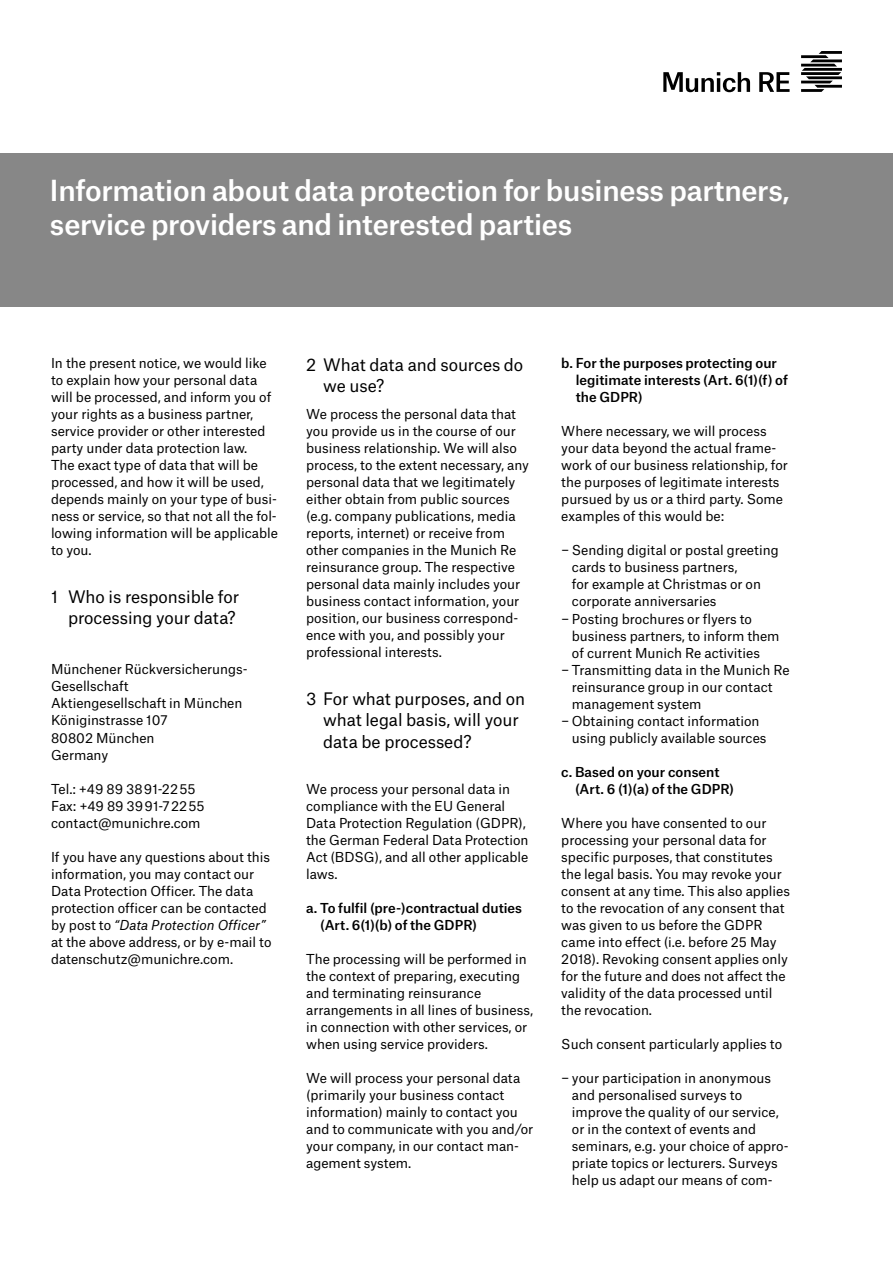
<style>
.page{position:relative;width:893px;height:1263px;background:#fff}
.page>*{position:absolute;margin:0;border:0;box-sizing:border-box;transform-origin:0 0}
.t1{font:500 27.75px/34px "Munich Re";letter-spacing:-.01em;color:#fff}
.t2{font:16.5px/21.3px "Munich Re";letter-spacing:-.005em;color:#000}
.t3{font:13.2px/17px "Munich Re";color:#000}
.t4{font:500 13.2px/17px "Munich Re";color:#000}
.s1{font-style:italic}
</style>
<div class="page">
<div style="left:0;top:153px;width:893px;height:153px;background:#878787"></div>
<svg style="left:663px;top:51px;width:179px;height:41px"></svg>
<h1 class="t1" style="left:50px;top:171px;width:741px">Information about data protection for business partners, service providers and interested parties</h1>
<p class="t3" style="left:51px;top:353px;width:228px">In the present notice, we would like to explain how your personal data will be processed, and inform you of your rights as a business partner, service provider or other interested party under data protection law.<br>The exact type of data that will be processed, and how it will be used, depends mainly on your type of busi&shy;ness or service, so that not all the fol&shy;lowing information will be applicable to you.</p>
<p class="t2" style="left:51px;top:584px;width:190px;text-align:right">1 Who is responsible for processing your data?</p>
<p class="t3" style="left:51px;top:659px;width:198px">Münchener Rückversicherungs-<br>Gesellschaft<br>Aktiengesellschaft in München<br>Königinstrasse 107<br>80802 München<br>Germany</p>
<p class="t3" style="left:51px;top:779px;width:155px">Tel.: +49 89 38 91-22 55<br>Fax: +49 89 39 91-7 22 55 contact@munichre.com</p>
<p class="t3" style="left:51px;top:847px;width:222px">If you have any questions about this information, you may contact our Data Protection Officer. The data protection officer can be contacted by post to <span class="s1">“Data Protection Officer” </span>at the above address, or by e-mail to datenschutz@munichre.com.</p>
<p class="t2" style="left:323px;top:352px;width:202px;text-indent:-17px">2 What data and sources do we use?</p>
<p class="t3" style="left:306px;top:404px;width:224px">We process the personal data that you provide us in the course of our business relationship. We will also process, to the extent necessary, any personal data that we legitimately either obtain from public sources (e.g. company publications, media reports, internet) or receive from other companies in the Munich Re reinsurance group. The respective personal data mainly includes your business contact information, your position, our business correspond&shy;ence with you, and possibly your professional interests.</p>
<p class="t2" style="left:323px;top:686px;width:204px;text-indent:-17px">3 For what purposes, and on what legal basis, will your data be processed?</p>
<p class="t3" style="left:306px;top:779px;width:224px">We process your personal data in compliance with the EU General<br>Data Protection Regulation (GDPR), the German Federal Data Protection<br>Act (BDSG), and all other applicable laws.</p>
<p class="t4" style="left:320px;top:898px;width:203px;text-indent:-14px">a. To fulfil (pre-)contractual duties (Art. 6(1)(b) of the GDPR)</p>
<p class="t3" style="left:306px;top:949px;width:228px">The processing will be performed in the context of preparing, executing and terminating reinsurance arrangements in all lines of business, in connection with other services, or when using service providers.</p>
<p class="t3" style="left:306px;top:1068px;width:229px">We will process your personal data (primarily your business contact information) mainly to contact you and to communicate with you and/or your company, in our contact man&shy;agement system.</p>
<p class="t4" style="left:576px;top:353px;width:214px;text-indent:-15px">b. For the purposes protecting our legitimate interests (Art. 6(1)(f) of the GDPR)</p>
<p class="t3" style="left:561px;top:421px;width:228px">Where necessary, we will process your data beyond the actual frame&shy;work of our business relationship, for the purposes of legitimate interests pursued by us or a third party. Some examples of this would be:</p>
<p class="t3" style="left:561px;top:540px;width:219px">− Sending digital or postal greeting</p>
<p class="t3" style="left:572px;top:557px;width:167px">cards to business partners,</p>
<p class="t3" style="left:572px;top:575px;width:191px">for example at Christmas or on</p>
<p class="t3" style="left:572px;top:592px;width:146px">corporate anniversaries</p>
<p class="t3" style="left:561px;top:609px;width:192px">− Posting brochures or flyers to</p>
<p class="t3" style="left:572px;top:626px;width:209px">business partners, to inform them</p>
<p class="t3" style="left:572px;top:643px;width:189px">of current Munich Re activities</p>
<p class="t3" style="left:561px;top:660px;width:230px">− Transmitting data in the Munich Re</p>
<p class="t3" style="left:572px;top:677px;width:202px">reinsurance group in our contact</p>
<p class="t3" style="left:572px;top:694px;width:131px">management system</p>
<p class="t3" style="left:561px;top:711px;width:200px">− Obtaining contact information</p>
<p class="t3" style="left:572px;top:728px;width:196px">using publicly available sources</p>
<p class="t4" style="left:575px;top:762px;width:161px;text-indent:-14px">c. Based on your consent (Art. 6 (1)(a) of the GDPR)</p>
<p class="t3" style="left:561px;top:813px;width:230px">Where you have consented to our processing your personal data for specific purposes, that constitutes the legal basis. You may revoke your consent at any time. This also applies to the revocation of any consent that was given to us before the GDPR came into effect (i.e. before 25 May 2018). Revoking consent applies only for the future and does not affect the validity of the data processed until the revocation.</p>
<p class="t3" style="left:561px;top:1034px;width:222px">Such consent particularly applies to</p>
<p class="t3" style="left:572px;top:1068px;width:218px;text-indent:-11px">− your participation in anonymous and personalised surveys to improve the quality of our service, or in the context of events and seminars, e.g. your choice of appro&shy;priate topics or lecturers. Surveys help us adapt our means of com-</p>
</div>
